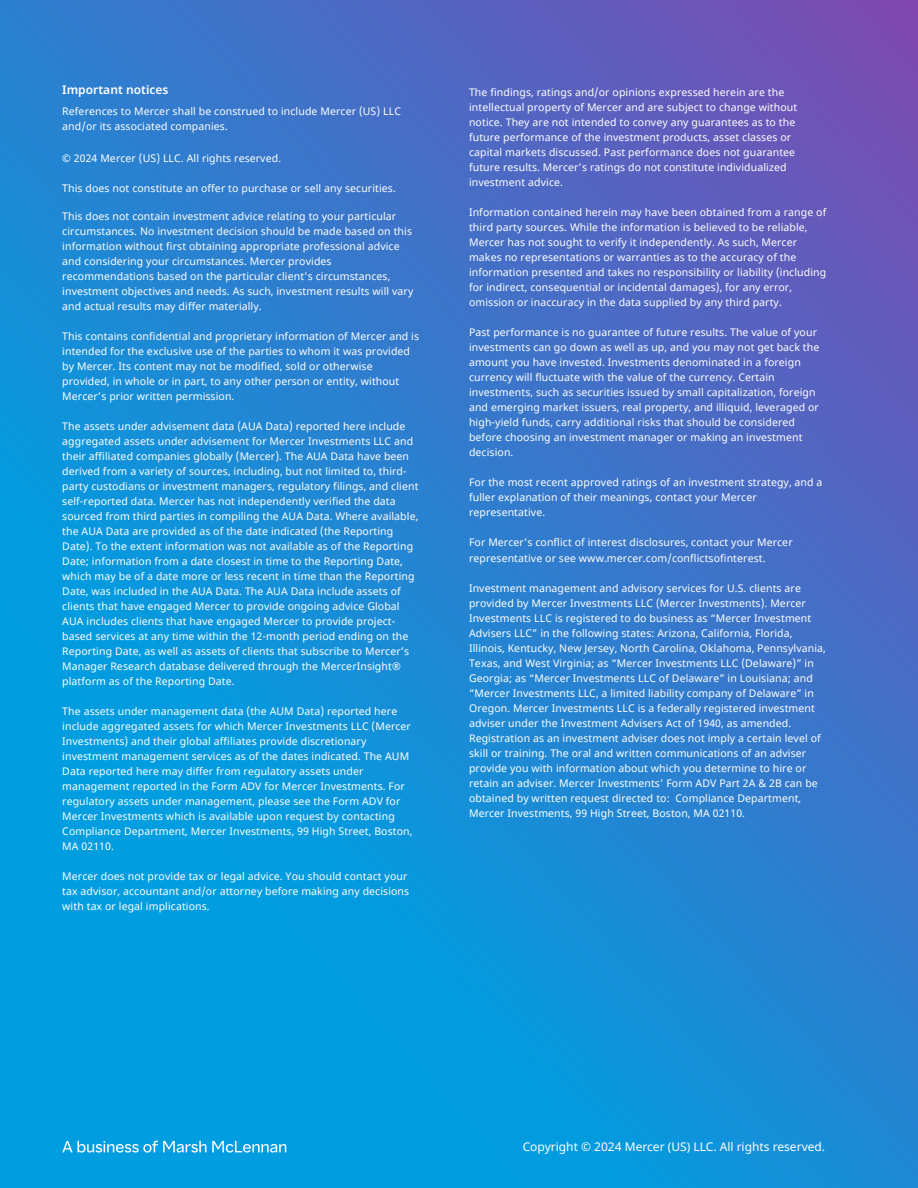
<style>
.page{position:relative;width:918px;height:1188px;background:#fff}
.page>*{position:absolute;margin:0;border:0;box-sizing:border-box;transform-origin:0 0}
.t1{font:12px "Noto Sans";color:#fff}
.t2{font:600 12px "Noto Sans";color:#fff}
.t3{font:10.5px/15px "Noto Sans";letter-spacing:.01em;color:#fff}
</style>
<div class="page">
<img style="left:0;top:0;width:918px;height:1188px">
<svg style="left:62px;top:1141px;width:224px;height:12px;background:#47b8e8"></svg>
<p class="t2" style="left:62px;top:81px;width:108px">Important notices</p>
<p class="t3" style="left:62px;top:104px;width:340px">References to Mercer shall be construed to include Mercer (US) LLC and/or its associated companies.</p>
<p class="t3" style="left:62px;top:151px;width:220px">© 2024 Mercer (US) LLC. All rights reserved.</p>
<p class="t3" style="left:62px;top:181px;width:335px">This does not constitute an offer to purchase or sell any securities.</p>
<p class="t3" style="left:62px;top:209px;width:353px">This does not contain investment advice relating to your particular circumstances. No investment decision should be made based on this information without first obtaining appropriate professional advice and considering your circumstances. Mercer provides recommendations based on the particular client's circumstances, investment objectives and needs. As such, investment results will vary and actual results may differ materially.</p>
<p class="t3" style="left:62px;top:329px;width:358px">This contains confidential and proprietary information of Mercer and is intended for the exclusive use of the parties to whom it was provided by Mercer. Its content may not be modified, sold or otherwise provided, in whole or in part, to any other person or entity, without Mercer’s prior written permission.</p>
<p class="t3" style="left:62px;top:419px;width:358px">The assets under advisement data (AUA Data) reported here include aggregated assets under advisement for Mercer Investments LLC and their affiliated companies globally (Mercer). The AUA Data have been derived from a variety of sources, including, but not limited to, third&shy;party custodians or investment managers, regulatory filings, and client self-reported data. Mercer has not independently verified the data sourced from third parties in compiling the AUA Data. Where available, the AUA Data are provided as of the date indicated (the Reporting Date). To the extent information was not available as of the Reporting Date; information from a date closest in time to the Reporting Date, which may be of a date more or less recent in time than the Reporting Date, was included in the AUA Data. The AUA Data include assets of clients that have engaged Mercer to provide ongoing advice Global AUA includes clients that have engaged Mercer to provide project&shy;based services at any time within the 12-month period ending on the Reporting Date, as well as assets of clients that subscribe to Mercer’s Manager Research database delivered through the MercerInsight® platform as of the Reporting Date.</p>
<p class="t3" style="left:62px;top:704px;width:352px">The assets under management data (the AUM Data) reported here include aggregated assets for which Mercer Investments LLC (Mercer Investments) and their global affiliates provide discretionary investment management services as of the dates indicated. The AUM Data reported here may differ from regulatory assets under management reported in the Form ADV for Mercer Investments. For regulatory assets under management, please see the Form ADV for Mercer Investments which is available upon request by contacting Compliance Department, Mercer Investments, 99 High Street, Boston, MA 02110.</p>
<p class="t3" style="left:62px;top:869px;width:348px">Mercer does not provide tax or legal advice. You should contact your tax advisor, accountant and/or attorney before making any decisions with tax or legal implications.</p>
<p class="t3" style="left:469px;top:85px;width:330px">The findings, ratings and/or opinions expressed herein are the intellectual property of Mercer and are subject to change without notice. They are not intended to convey any guarantees as to the future performance of the investment products, asset classes or capital markets discussed. Past performance does not guarantee future results. Mercer’s ratings do not constitute individualized investment advice.</p>
<p class="t3" style="left:469px;top:205px;width:359px">Information contained herein may have been obtained from a range of third party sources. While the information is believed to be reliable, Mercer has not sought to verify it independently. As such, Mercer makes no representations or warranties as to the accuracy of the information presented and takes no responsibility or liability (including for indirect, consequential or incidental damages), for any error, omission or inaccuracy in the data supplied by any third party.</p>
<p class="t3" style="left:469px;top:326px;width:352px">Past performance is no guarantee of future results. The value of your investments can go down as well as up, and you may not get back the amount you have invested. Investments denominated in a foreign currency will fluctuate with the value of the currency. Certain investments, such as securities issued by small capitalization, foreign and emerging market issuers, real property, and illiquid, leveraged or high-yield funds, carry additional risks that should be considered before choosing an investment manager or making an investment decision.</p>
<p class="t3" style="left:469px;top:476px;width:355px">For the most recent approved ratings of an investment strategy, and a fuller explanation of their meanings, contact your Mercer representative.</p>
<p class="t3" style="left:469px;top:536px;width:325px">For Mercer’s conflict of interest disclosures, contact your Mercer representative or see www.mercer.com/conflictsofinterest.</p>
<p class="t3" style="left:469px;top:581px;width:358px">Investment management and advisory services for U.S. clients are provided by Mercer Investments LLC (Mercer Investments). Mercer Investments LLC is registered to do business as “Mercer Investment Advisers LLC” in the following states: Arizona, California, Florida, Illinois, Kentucky, New Jersey, North Carolina, Oklahoma, Pennsylvania, Texas, and West Virginia; as “Mercer Investments LLC (Delaware)” in Georgia; as “Mercer Investments LLC of Delaware” in Louisiana; and “Mercer Investments LLC, a limited liability company of Delaware” in Oregon. Mercer Investments LLC is a federally registered investment adviser under the Investment Advisers Act of 1940, as amended.<br>Registration as an investment adviser does not imply a certain level of skill or training. The oral and written communications of an adviser provide you with information about which you determine to hire or retain an adviser. Mercer Investments’ Form ADV Part 2A &amp; 2B can be obtained by written request directed to: Compliance Department, Mercer Investments, 99 High Street, Boston, MA 02110.</p>
<p class="t1" style="left:523px;top:1138px;width:304px">Copyright © 2024 Mercer (US) LLC. All rights reserved.</p>
</div>
